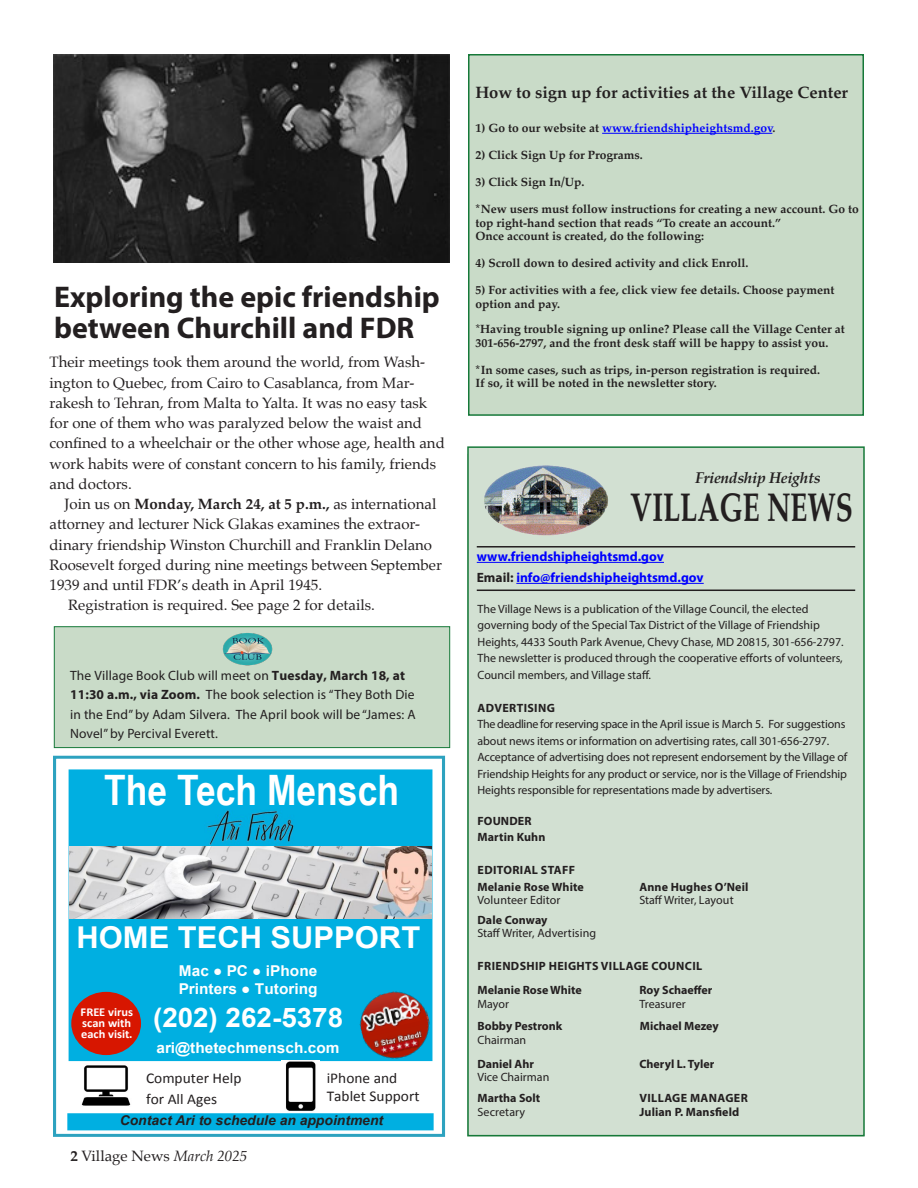
<style>
.page{position:relative;width:918px;height:1188px;background:#fff}
.page>*{position:absolute;margin:0;border:0;box-sizing:border-box;transform-origin:0 0}
.t1{font:700 42px "Arial Narrow";color:#fff}
.t2{font:700 40.2px "Palatino";color:#231f20;scale:.7 1}
.t3{font:700 30px/31.5px "Myriad Pro";color:#231f20}
.t4{font:700 30px "Arial";color:#fff}
.t5{font:700 27px "Arial";color:#fff}
.t6{font:700 16.5px "Palatino";color:#231f20}
.t7{font:italic 700 15.6px "Palatino";letter-spacing:-.02em;color:#231f20}
.t8{font:15px/20.2px "Palatino";color:#231f20}
.t9{font:700 15px/17.1px "Arial";color:#fff}
.t10{font:15px/18.3px "Calibri";color:#231f20}
.t11{font:13.5px/19.5px "Myriad Pro";letter-spacing:.01em;color:#231f20}
.t12{font:700 13.5px/21px "Myriad Pro";color:#00f}
.t13{font:italic 700 13.5px "Arial";color:#231f20}
.t14{font:12px/16.5px "Myriad Pro";letter-spacing:-.01em;color:#231f20}
.t15{font:700 12px/13.5px "Palatino";color:#231f20}
.t16{font:700 12px/16px "Myriad Pro";letter-spacing:.01em;color:#231f20}
.t17{font:700 12px/24px "Myriad Pro";letter-spacing:.03em;color:#231f20}
.t18{font:700 12px "Palatino";color:#00f}
.t19{font:700 12px/10.9px "Calibri";color:#fff}
.t20{font:12px "Myriad Pro";letter-spacing:.01em;color:#231f20}
.s1{font-weight:700}
.s2{font-style:italic}
.s3{color:#231f20}
.s4{font-weight:400}
</style>
<div class="page">
<div style="left:467px;top:446px;width:398px;height:690px;background:#d2e0d2;border:2px solid #167939"></div>
<hr style="left:477px;top:546px;width:378px;height:2px;background:#231f20">
<hr style="left:477px;top:562px;width:187px;height:1px;background:#00f">
<hr style="left:477px;top:590px;width:378px;height:1px;background:#231f20">
<hr style="left:516px;top:583px;width:188px;height:1px;background:#00f">
<img style="left:484px;top:465px;width:125px;height:71px">
<div style="left:469px;top:55px;width:394px;height:360px;background:#c9dbc8"></div>
<hr style="left:602px;top:133px;width:170px;height:1px;background:#00f">
<div style="left:468px;top:54px;width:396px;height:362px;border:2px solid #167939"></div>
<div style="left:53px;top:756px;width:392px;height:381px;border:3px solid #2da2bf"></div>
<div style="left:65px;top:765px;width:371px;height:367px;border:3px solid #fff"></div>
<div style="left:71px;top:771px;width:360px;height:288px;background:#00afe1"></div>
<div style="left:69px;top:769px;width:363px;height:292px;border:4px solid #00afe1"></div>
<img style="left:69px;top:846px;width:363px;height:73px">
<img style="left:207px;top:810px;width:87px;height:35px">
<img style="left:81px;top:1065px;width:50px;height:41px">
<img style="left:286px;top:1061px;width:30px;height:50px">
<img style="left:354px;top:985px;width:82px;height:87px">
<div style="left:69px;top:1115px;width:363px;height:14px;background:#00afe1"></div>
<div style="left:67px;top:1113px;width:367px;height:17px;border:4px solid #00afe1"></div>
<div style="left:73px;top:993px;width:67px;height:61px;background:#d71600;border-radius:50%"></div>
<div style="left:71px;top:992px;width:70px;height:63px;border:3px solid #d71600;border-radius:50%"></div>
<img style="left:54px;top:55px;width:396px;height:208px">
<div style="left:54px;top:626px;width:396px;height:122px;background:#c9dbc8;border:1px solid #167939"></div>
<img style="left:222px;top:633px;width:51px;height:33px">
<h3 class="t3" style="left:54px;top:280px;width:387px">Exploring the epic friendship between Churchill and FDR</h3>
<p class="t8" style="left:50px;top:352px;width:397px">Their meetings took them around the world, from Wash&shy;ington to Quebec, from Cairo to Casablanca, from Mar&shy;rakesh to Tehran, from Malta to Yalta. It was no easy task for one of them who was paralyzed below the waist and confined to a wheelchair or the other whose age, health and work habits were of constant concern to his family, friends and doctors.</p>
<p class="t8" style="left:64px;top:494px;width:373px">Join us on <span class="s1">Monday, March 24, at 5 p.m.,</span> as international</p>
<p class="t8" style="left:50px;top:514px;width:372px">attorney and lecturer Nick Glakas examines the extraor-</p>
<p class="t8" style="left:50px;top:534px;width:384px">dinary friendship Winston Churchill and Franklin Delano</p>
<p class="t8" style="left:50px;top:555px;width:394px">Roosevelt forged during nine meetings between September</p>
<p class="t8" style="left:50px;top:575px;width:274px">1939 and until FDR’s death in April 1945.</p>
<p class="t8" style="left:68px;top:595px;width:308px">Registration is required. See page 2 for details.</p>
<p class="t11" style="left:70px;top:665px;width:347px">The Village Book Club will meet on <span class="s1">Tuesday, March 18, at 11:30 a.m., via Zoom.</span> The book selection is “They Both Die in the End” by Adam Silvera. The April book will be “James: A Novel” by Percival Everett.</p>
<h1 class="t1" style="left:104px;top:759px;width:296px">The Tech Mensch</h1>
<h3 class="t4" style="left:76px;top:918px;width:346px">HOME TECH SUPPORT</h3>
<p class="t9" style="left:179px;top:963px;width:140px">Mac ● PC ● iPhone<br>Printers ● Tutoring</p>
<h3 class="t5" style="left:153px;top:1000px;width:192px">(202) 262-5378</h3>
<p class="t9" style="left:156px;top:1039px;width:185px">ari@thetechmensch.com</p>
<p class="t19" style="left:81px;top:1007px;width:54px">FREE virus scan with each visit.</p>
<p class="t10" style="left:146px;top:1067px;width:97px;line-height:21.8px">Computer Help for All Ages</p>
<p class="t13" style="left:120px;top:1112px;width:265px">Contact Ari to schedule an appointment</p>
<p class="t10" style="left:327px;top:1068px;width:94px">iPhone and<br>Tablet Support</p>
<p class="t8" style="left:70px;top:1145px;width:179px"><span class="s1">2</span> Village News <span class="s2">March 2025</span></p>
<h3 class="t6" style="left:476px;top:78px;width:374px">How to sign up for activities at the Village Center</h3>
<p class="t18" style="left:476px;top:118px;width:301px"><span class="s3">1) Go to our website at</span> www.friendshipheightsmd.gov<span class="s3">.</span></p>
<p class="t15" style="left:476px;top:148px;width:169px">2) Click Sign Up for Programs.</p>
<p class="t15" style="left:476px;top:175px;width:110px">3) Click Sign In/Up.</p>
<p class="t15" style="left:476px;top:202px;width:385px">*New users must follow instructions for creating a new account. Go to top right-hand section that reads “To create an account.”<br>Once account is created, do the following:</p>
<p class="t15" style="left:476px;top:256px;width:274px">4) Scroll down to desired activity and click Enroll.</p>
<p class="t15" style="left:476px;top:283px;width:360px">5) For activities with a fee, click view fee details. Choose payment option and pay.</p>
<p class="t15" style="left:476px;top:322px;width:371px"><span class="s4">*</span>Having trouble signing up online? Please call the Village Center at<br>301-656-2797, and the front desk staff will be happy to assist you.</p>
<p class="t15" style="left:476px;top:362px;width:346px">*In some cases, such as trips, in-person registration is required.<br>If so, it will be noted in the newsletter story.</p>
<h3 class="t7" style="left:695px;top:464px;width:127px">Friendship Heights</h3>
<h3 class="t7" style="left:689px;top:474px;width:127px">Friendship Heights</h3>
<h2 class="t2" style="left:621px;top:486px;width:320px">VILLAGE NEWS</h2>
<h2 class="t2" style="left:630px;top:473px;width:320px">VILLAGE NEWS</h2>
<p class="t12" style="left:477px;top:546px;width:228px">www.friendshipheightsmd.gov<br><span class="s3">Email:</span> info@friendshipheightsmd.gov</p>
<p class="t14" style="left:478px;top:600px;width:368px">The Village News is a publication of the Village Council, the elected governing body of the Special Tax District of the Village of Friendship Heights, 4433 South Park Avenue, Chevy Chase, MD 20815, 301-656-2797.<br>The newsletter is produced through the cooperative efforts of volunteers, Council members, and Village staff.</p>
<p class="t17" style="left:478px;top:695px;width:79px">ADVERTISING</p>
<p class="t14" style="left:478px;top:716px;width:371px">The deadline for reserving space in the April issue is March 5. For suggestions about news items or information on advertising rates, call 301-656-2797.<br>Acceptance of advertising does not represent endorsement by the Village of Friendship Heights for any product or service, nor is the Village of Friendship Heights responsible for representations made by advertisers.</p>
<p class="t16" style="left:478px;top:813px;width:69px">FOUNDER<br>Martin Kuhn</p>
<p class="t16" style="left:478px;top:862px;width:108px;line-height:16.5px">EDITORIAL STAFF<br>Melanie Rose White</p>
<p class="t16" style="left:640px;top:878px;width:110px">Anne Hughes O’Neil</p>
<p class="t20" style="left:478px;top:893px;width:84px">Volunteer Editor</p>
<p class="t14" style="left:640px;top:892px;width:96px">Staff Writer, Layout</p>
<p class="t16" style="left:478px;top:911px;width:72px">Dale Conway</p>
<p class="t14" style="left:478px;top:925px;width:120px">Staff Writer, Advertising</p>
<p class="t17" style="left:478px;top:954px;width:226px">FRIENDSHIP HEIGHTS VILLAGE COUNCIL<br>Melanie Rose White</p>
<p class="t16" style="left:640px;top:982px;width:74px">Roy Schaeffer</p>
<p class="t14" style="left:478px;top:995px;width:33px">Mayor</p>
<p class="t14" style="left:640px;top:995px;width:48px">Treasurer</p>
<p class="t16" style="left:478px;top:1018px;width:86px">Bobby Pestronk</p>
<p class="t16" style="left:640px;top:1018px;width:80px">Michael Mezey</p>
<p class="t14" style="left:478px;top:1031px;width:50px">Chairman</p>
<p class="t16" style="left:478px;top:1055px;width:58px">Daniel Ahr</p>
<p class="t16" style="left:640px;top:1055px;width:76px">Cheryl L. Tyler</p>
<p class="t14" style="left:478px;top:1069px;width:73px">Vice Chairman</p>
<p class="t16" style="left:478px;top:1090px;width:64px">Martha Solt</p>
<p class="t17" style="left:640px;top:1086px;width:110px">VILLAGE MANAGER</p>
<p class="t20" style="left:478px;top:1104px;width:49px">Secretary</p>
<p class="t16" style="left:640px;top:1103px;width:101px">Julian P. Mansfield</p>
</div>
